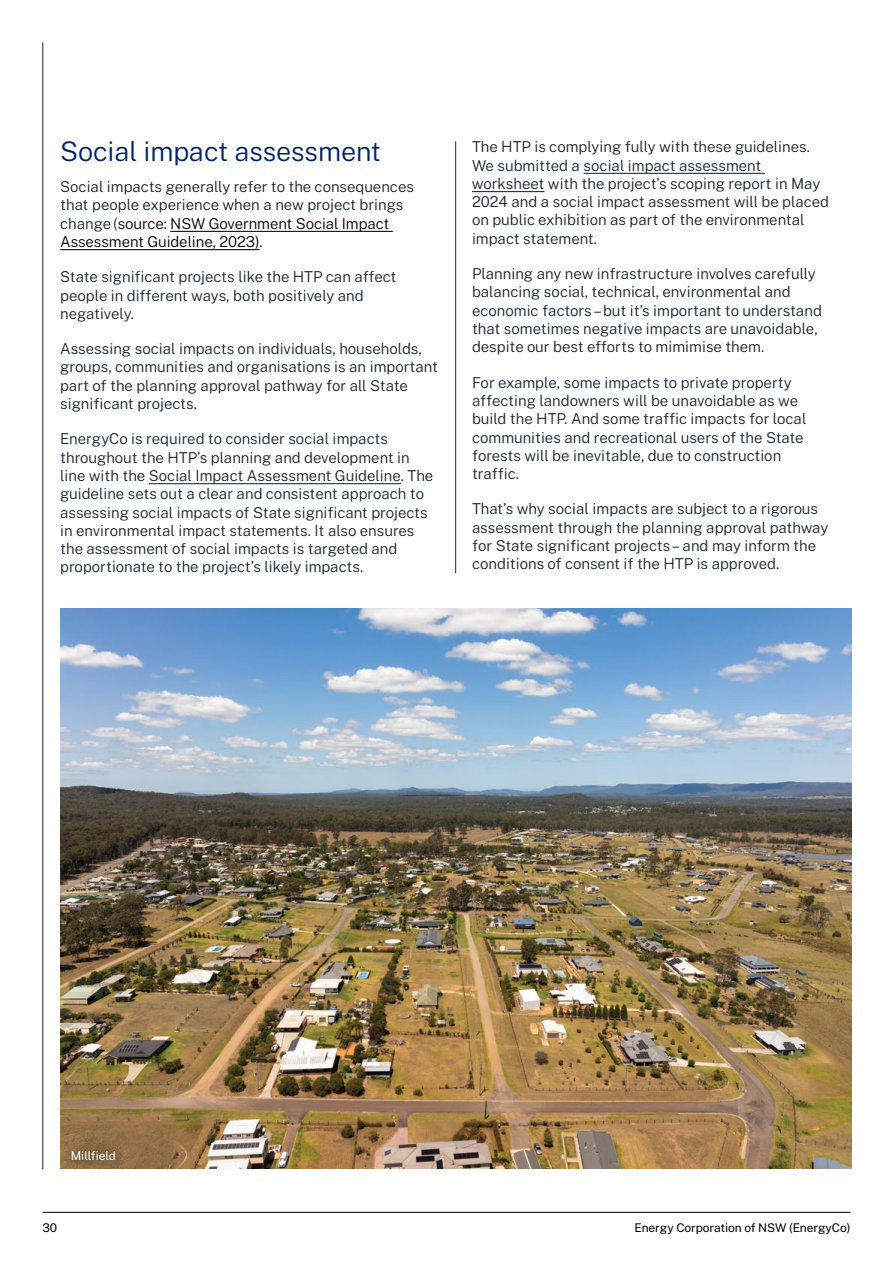
<style>
.page{position:relative;width:893px;height:1263px;background:#fff}
.page>*{position:absolute;margin:0;border:0;box-sizing:border-box;transform-origin:0 0}
.t1{font:300 27px "Public Sans";letter-spacing:-.005em;color:#002166}
.t2{font:300 15px/18.3px "Public Sans";color:#1a2227}
.t3{font:12px "Public Sans";letter-spacing:-.005em;color:#000}
.t4{font:12px "Public Sans";letter-spacing:-.01em;color:#fff}
.s1{color:#000}
</style>
<div class="page">
<hr style="left:43px;top:1212px;width:807px;height:1px;background:#000">
<hr style="left:455px;top:141px;width:1px;height:432px;background:#22272b">
<hr style="left:43px;top:43px;width:1px;height:1126px;background:#22272b">
<hr style="left:170px;top:231px;width:223px;height:1px;background:#000">
<hr style="left:60px;top:249px;width:200px;height:1px;background:#000">
<hr style="left:149px;top:483px;width:252px;height:1px;background:#1a2227">
<hr style="left:584px;top:173px;width:181px;height:1px;background:#1a2227">
<hr style="left:472px;top:191px;width:72px;height:1px;background:#1a2227">
<img style="left:61px;top:608px;width:790px;height:561px">
<div style="left:60px;top:1140px;width:67px;height:32px;background:#000;opacity:.75"></div>
<h4 class="t1" style="left:60px;top:132px;width:323px">Social impact assessment</h4>
<p class="t2" style="left:60px;top:176px;width:355px">Social impacts generally refer to the consequences that people experience when a new project brings change(<span class="s1">source: NSW Government Social Impact Assessment Guideline, 2023)</span>.</p>
<p class="t2" style="left:60px;top:267px;width:338px">State significant projects like the HTP can affect people in different ways, both positively and negatively.</p>
<p class="t2" style="left:60px;top:339px;width:379px">Assessing social impacts on individuals, households, groups, communities and organisations is an important part of the planning approval pathway for all State significant projects.</p>
<p class="t2" style="left:60px;top:429px;width:375px">EnergyCo is required to consider social impacts throughout the HTP’s planning and development in line with the Social Impact Assessment Guideline. The guideline sets out a clear and consistent approach to assessing social impacts of State significant projects in environmental impact statements. It also ensures the assessment of social impacts is targeted and proportionate to the project’s likely impacts.</p>
<p class="t2" style="left:472px;top:137px;width:359px">The HTP is complying fully with these guidelines.<br>We submitted a social impact assessment worksheet with the project’s scoping report in May 2024 and a social impact assessment will be placed on public exhibition as part of the environmental impact statement.</p>
<p class="t2" style="left:472px;top:264px;width:351px">Planning any new infrastructure involves carefully balancing social, technical, environmental and economic factors–but it’s important to understand that sometimes negative impacts are unavoidable, despite our best efforts to mimimise them.</p>
<p class="t2" style="left:472px;top:372px;width:336px">For example, some impacts to private property affecting landowners will be unavoidable as we build the HTP. And some traffic impacts for local communities and recreational users of the State forests will be inevitable, due to construction traffic.</p>
<p class="t2" style="left:472px;top:499px;width:358px">That’s why social impacts are subject to a rigorous assessment through the planning approval pathway for State significant projects– and may inform the conditions of consent if the HTP is approved.</p>
<p class="t4" style="left:71px;top:1147px;width:47px">Millfield</p>
<p class="t3" style="left:43px;top:1219px;width:16px">30</p>
<p class="t3" style="left:634px;top:1219px;width:217px">Energy Corporation of NSW (EnergyCo)</p>
</div>
